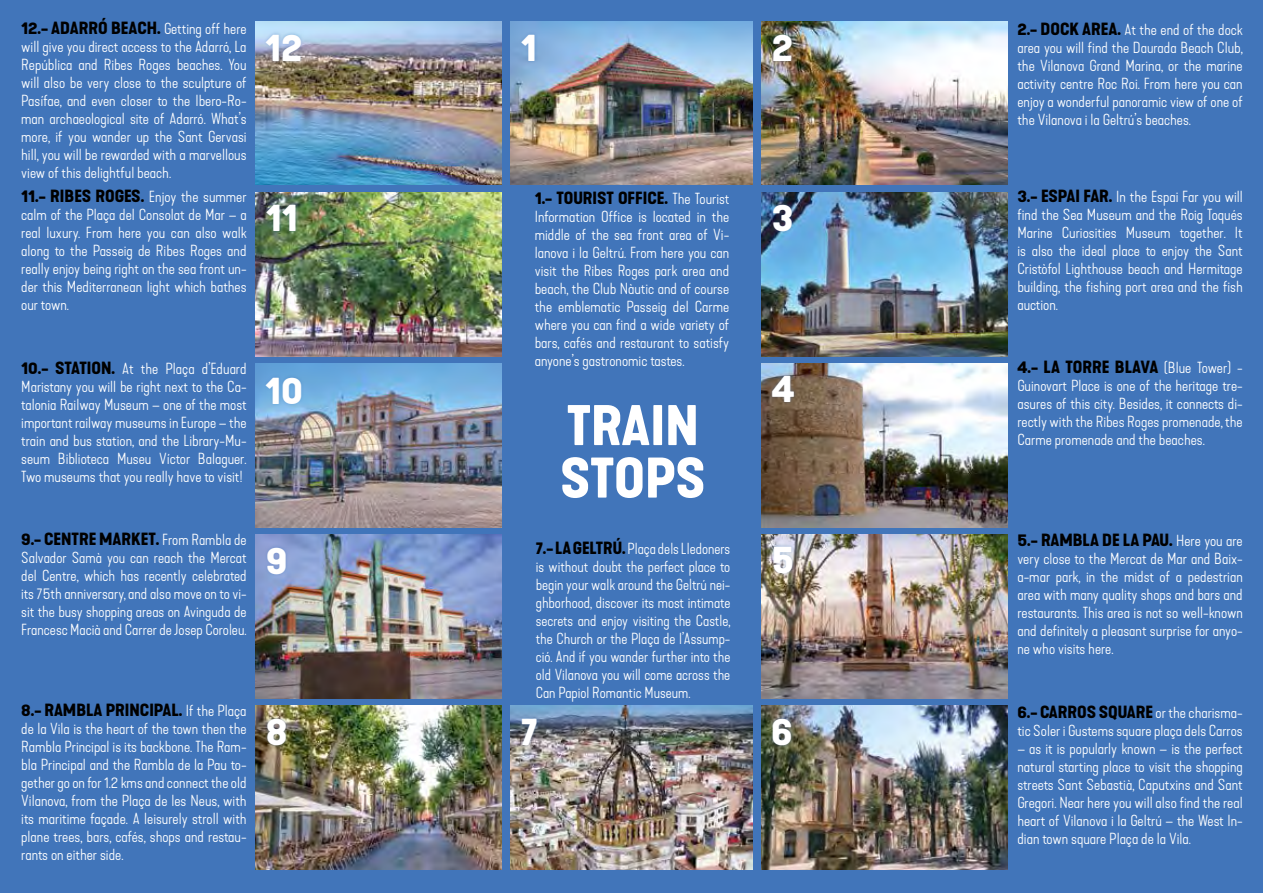
<style>
.page{position:relative;width:1263px;height:893px;background:#4175ba}
.page>*{position:absolute;margin:0;border:0;box-sizing:border-box;transform-origin:0 0}
.t1{font:700 expanded 53.4px/52.5px "Kapra Neue";letter-spacing:-.005em;color:#fff}
.t2{font:700 expanded 37.5px "Kapra Neue";color:#fff}
.t3{font:700 expanded 16.5px "Kapra Neue";color:#000}
.t4{font:300 expanded 15px/18px "Kapra Neue";color:#fff;text-align:justify}
.s1{font-weight:300;font-size:15px;color:#fff}
.s2{font-weight:700;font-size:16.5px;color:#000}
</style>
<div class="page">
<img style="left:255px;top:535px;width:247px;height:163px">
<img style="left:255px;top:364px;width:247px;height:163px">
<img style="left:255px;top:193px;width:247px;height:163px">
<img style="left:255px;top:21px;width:247px;height:164px">
<img style="left:255px;top:706px;width:247px;height:164px">
<img style="left:761px;top:21px;width:247px;height:164px">
<img style="left:761px;top:192px;width:247px;height:164px">
<img style="left:761px;top:364px;width:247px;height:163px">
<img style="left:761px;top:535px;width:247px;height:163px">
<img style="left:761px;top:706px;width:247px;height:164px">
<img style="left:510px;top:21px;width:243px;height:164px">
<img style="left:510px;top:706px;width:243px;height:164px">
<div style="left:519px;top:31px;width:19px;height:33px;background:#4175ba;opacity:.4"></div>
<div style="left:770px;top:31px;width:25px;height:33px;background:#4175ba;opacity:.4"></div>
<div style="left:770px;top:201px;width:25px;height:33px;background:#4175ba;opacity:.4"></div>
<div style="left:769px;top:372px;width:29px;height:33px;background:#4175ba;opacity:.4"></div>
<div style="left:771px;top:543px;width:25px;height:34px;background:#4175ba;opacity:.4"></div>
<div style="left:770px;top:715px;width:25px;height:33px;background:#4175ba;opacity:.4"></div>
<div style="left:519px;top:715px;width:21px;height:33px;background:#4175ba;opacity:.4"></div>
<div style="left:263px;top:31px;width:41px;height:33px;background:#4175ba;opacity:.4"></div>
<div style="left:264px;top:202px;width:35px;height:32px;background:#4175ba;opacity:.4"></div>
<div style="left:263px;top:374px;width:42px;height:33px;background:#4175ba;opacity:.4"></div>
<div style="left:264px;top:544px;width:25px;height:33px;background:#4175ba;opacity:.4"></div>
<div style="left:264px;top:715px;width:26px;height:33px;background:#4175ba;opacity:.4"></div>
<p class="t3" style="left:21px;top:17px;width:227px">12.- ADARRÓ BEACH. <span class="s1">Getting off here</span></p>
<p class="t4" style="left:21px;top:38px;width:227px">will give you direct access to the Adarró, La República and Ribes Roges beaches. You will also be very close to the sculpture of Pasífae, and even closer to the Ibero-Ro&shy;man archaeological site of Adarró. What’s more, if you wander up the Sant Gervasi hill, you will be rewarded with a marvellous view of this delightful beach.</p>
<p class="t3" style="left:21px;top:185px;width:227px">11.- RIBES ROGES. <span class="s1">Enjoy the summer</span></p>
<p class="t4" style="left:21px;top:206px;width:227px">calm of the Plaça del Consolat de Mar – a real luxury. From here you can also walk along to the Passeig de Ribes Roges and really enjoy being right on the sea front un&shy;der this Mediterranean light which bathes our town.</p>
<h2 class="t2" style="left:265px;top:22px;width:39px">12</h2>
<h2 class="t2" style="left:266px;top:193px;width:33px">11</h2>
<p class="t4" style="left:21px;top:360px;width:227px"><span class="s2">10.- STATION.</span> At the Plaça d’Eduard Maristany you will be right next to the Ca&shy;talonia Railway Museum – one of the most important railway museums in Europe – the train and bus station, and the Library-Mu&shy;seum Biblioteca Museu Víctor Balaguer.<br>Two museums that you really have to visit!</p>
<p class="t3" style="left:21px;top:528px;width:227px">9.- CENTRE MARKET. <span class="s1">From Rambla de</span></p>
<p class="t4" style="left:21px;top:549px;width:227px">Salvador Samà you can reach the Mercat del Centre, which has recently celebrated its 75th anniversary, and also move on to vi&shy;sit the busy shopping areas on Avinguda de Francesc Macià and Carrer de Josep Coroleu.</p>
<h2 class="t2" style="left:265px;top:366px;width:39px">10</h2>
<h2 class="t2" style="left:266px;top:535px;width:23px">9</h2>
<p class="t3" style="left:21px;top:699px;width:227px">8.- RAMBLA PRINCIPAL. <span class="s1">If the Plaça</span></p>
<p class="t4" style="left:21px;top:720px;width:227px">de la Vila is the heart of the town then the Rambla Principal is its backbone. The Ram&shy;bla Principal and the Rambla de la Pau to&shy;gether go on for 1.2 kms and connect the old Vilanova, from the Plaça de les Neus, with its maritime façade. A leisurely stroll with plane trees, bars, cafés, shops and restau&shy;rants on either side.</p>
<h2 class="t2" style="left:266px;top:706px;width:23px">8</h2>
<h2 class="t2" style="left:521px;top:22px;width:17px">1</h2>
<h2 class="t2" style="left:772px;top:22px;width:23px">2</h2>
<p class="t3" style="left:535px;top:187px;width:196px">1.- TOURIST OFFICE. <span class="s1">The Tourist</span></p>
<p class="t4" style="left:535px;top:208px;width:196px">Information Office is located in the middle of the sea front area of Vi&shy;lanova i la Geltrú. From here you can visit the Ribes Roges park area and beach, the Club Nàutic and of course the emblematic Passeig del Carme where you can find a wide variety of bars, cafés and restaurant to satisfy anyone’s gastronomic tastes.</p>
<h1 class="t1" style="left:560px;top:400px;width:147px">TRAIN<br>STOPS</h1>
<p class="t4" style="left:536px;top:540px;width:196px"><span class="s2">7.- LA GELTRÚ.</span> Plaça dels Lledoners is without doubt the perfect place to begin your walk around the Geltrú nei&shy;ghborhood, discover its most intimate secrets and enjoy visiting the Castle, the Church or the Plaça de l’Assump&shy;ció. And if you wander further into the old Vilanova you will come across the Can Papiol Romantic Museum.</p>
<h2 class="t2" style="left:772px;top:192px;width:23px">3</h2>
<h2 class="t2" style="left:772px;top:364px;width:25px">4</h2>
<h2 class="t2" style="left:772px;top:535px;width:24px">5</h2>
<h2 class="t2" style="left:521px;top:706px;width:19px">7</h2>
<h2 class="t2" style="left:771px;top:706px;width:23px">6</h2>
<p class="t4" style="left:1017px;top:21px;width:227px"><span class="s2">2.- DOCK AREA.</span> At the end of the dock area you will find the Daurada Beach Club, the Vilanova Grand Marina, or the marine activity centre Roc Roi. From here you can enjoy a wonderful panoramic view of one of the Vilanova i la Geltrú’s beaches.</p>
<p class="t4" style="left:1017px;top:188px;width:227px"><span class="s2">3.- ESPAI FAR.</span> In the Espai Far you will find the Sea Museum and the Roig Toqués Marine Curiosities Museum together. It is also the ideal place to enjoy the Sant Cristòfol Lighthouse beach and Hermitage building, the fishing port area and the fish auction.</p>
<p class="t3" style="left:1017px;top:356px;width:227px">4.- LA TORRE BLAVA <span class="s1">(Blue Tower) -</span></p>
<p class="t4" style="left:1017px;top:377px;width:227px">Guinovart Place is one of the heritage tre&shy;asures of this city. Besides, it connects di&shy;rectly with the Ribes Roges promenade, the Carme promenade and the beaches.</p>
<p class="t3" style="left:1017px;top:529px;width:227px">5.- RAMBLA DE LA PAU. <span class="s1">Here you are</span></p>
<p class="t4" style="left:1017px;top:550px;width:227px">very close to the Mercat de Mar and Baix&shy;a-mar park, in the midst of a pedestrian area with many quality shops and bars and restaurants. This area is not so well-known and definitely a pleasant surprise for anyo&shy;ne who visits here.</p>
<p class="t3" style="left:1017px;top:701px;width:227px">6.- CARROS SQUARE <span class="s1">or the charisma-</span></p>
<p class="t4" style="left:1017px;top:721px;width:227px">tic Soler i Gustems square plaça dels Carros</p>
<p class="t4" style="left:1017px;top:739px;width:227px">– as it is popularly known – is the perfect natural starting place to visit the shopping streets Sant Sebastià, Caputxins and Sant Gregori. Near here you will also find the real heart of Vilanova i la Geltrú – the West In&shy;dian town square Plaça de la Vila.</p>
</div>
